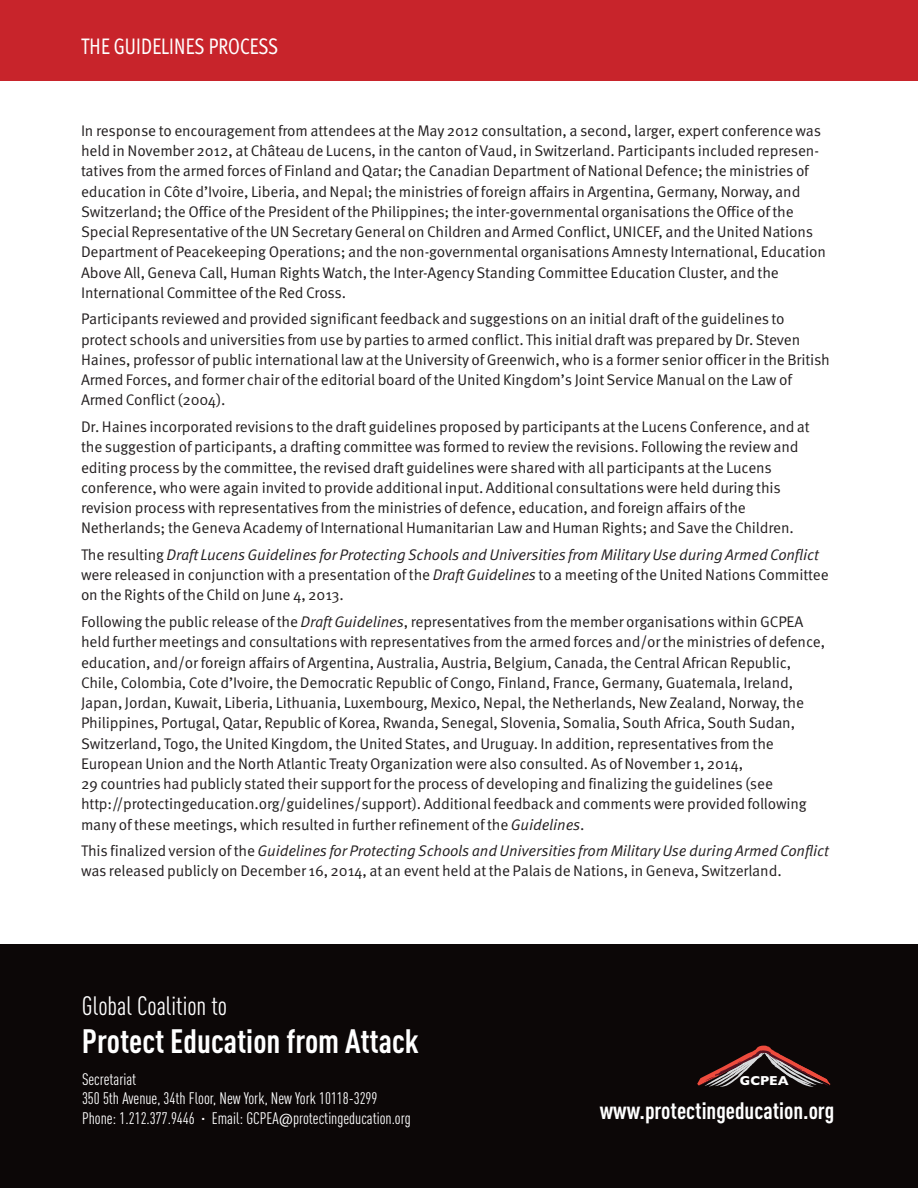
<style>
.page{position:relative;width:918px;height:1188px;background:#fff}
.page>*{position:absolute;margin:0;border:0;box-sizing:border-box;transform-origin:0 0}
.t1{font:700 33.45px "DIN Cond";color:#fff}
.t2{font:26.25px "DIN Cond";color:#fff}
.t3{font:700 23.4px "DIN Cond";color:#fff}
.t4{font:condensed 22.5px "Meta Pro";color:#fff;scale:.9 1}
.t5{font:16.5px/19.5px "DIN Cond";color:#fff}
.t6{font:15.3px/20.2px "Meta Pro Norm";letter-spacing:-.01em;color:#231f20}
.t7{font:15.3px "Meta Pro Norm Ita";letter-spacing:-.01em;color:#231f20}
.t8{font:700 13.05px "Gill Sans";color:#fff}
.s1{font-family:"Meta Pro Norm"}
.s2{font-family:"Meta Pro Norm Ita"}
.s3{font-family:"Meta Cond Normal"}
</style>
<div class="page">
<div style="left:0;top:0;width:918px;height:81px;background:#c8242b"></div>
<div style="left:0;top:944px;width:918px;height:244px;background:#0c0707"></div>
<svg style="left:697px;top:1046px;width:134px;height:41px"></svg>
<h3 class="t4" style="left:81px;top:38px;width:221px">THE GUIDELINES PROCESS</h3>
<p class="t6" style="left:81px;top:122px;width:746px">In response to encouragement from attendees at the May 2012 consultation, a second, larger, expert conference was held in November 2012, at Château de Lucens, in the canton ofVaud, inSwitzerland. Participants included represen&shy;tatives from the armed forces of Finland and Qatar; the Canadian Department of National Defence; the ministries of education in Côte d’Ivoire, Liberia, and Nepal; the ministries of foreign affairs in Argentina, Germany, Norway, and Switzerland; the Office ofthe President ofthe Philippines; the inter-governmental organisations the Office ofthe Special Representative ofthe UNSecretary General on Children and Armed Conflict, UNICEF, and the United Nations Department of Peacekeeping Operations; and the non-governmental organisations Amnesty International, Education Above All, Geneva Call, Human Rights Watch, the Inter-AgencyStanding Committee Education Cluster, and the International Committee ofthe Red Cross.</p>
<p class="t6" style="left:81px;top:310px;width:750px">Participants reviewed and provided significant feedback and suggestions on an initial draft ofthe guidelines to protect schools and universities from use by parties to armed conflict. This initial draft was prepared by Dr.Steven Haines, professor of public international law at the University of Greenwich, who is a former senior officer in the British Armed Forces, and former chair ofthe editorial board ofthe United Kingdom’s JointService Manual on the Law of Armed Conflict (2004).</p>
<p class="t6" style="left:81px;top:418px;width:730px">Dr. Haines incorporated revisions to the draft guidelines proposed by participants at the Lucens Conference, and at the suggestion of participants, a drafting committee was formed to review the revisions. Following the review and editing process by the committee, the revised draft guidelines were shared with all participants at the Lucens conference, who were again invited to provide additional input. Additional consultations were held during this revision process with representatives from the ministries of defence, education, and foreign affairs ofthe Netherlands; the Geneva Academy of International Humanitarian Law and Human Rights; andSave the Children.</p>
<p class="t7" style="left:81px;top:549px;width:739px"><span class="s1">The resulting</span> Draft Lucens Guidelines forProtecting Schools and Universities from Military Use during Armed Conflict</p>
<p class="t6" style="left:81px;top:566px;width:749px">were released in conjunction with a presentation ofthe <span class="s2">Draft Guidelines</span> to a meeting ofthe United Nations Committee on the Rights ofthe Child on June 4, 2013.</p>
<p class="t6" style="left:81px;top:613px;width:746px">Following the public release ofthe <span class="s2">Draft Guidelines</span>, representatives from the member organisations within GCPEA held further meetings and consultations with representatives from the armed forces and/or the ministries of defence, education, and/or foreign affairs of Argentina, Australia, Austria, Belgium, Canada, the Central African Republic, Chile, Colombia, Cote d’Ivoire, the Democratic Republic of Congo, Finland, France, Germany, Guatemala, Ireland, Japan, Jordan, Kuwait, Liberia, Lithuania, Luxembourg, Mexico, Nepal, the Netherlands, New Zealand, Norway, the Philippines, Portugal, Qatar, Republic of Korea, Rwanda,Senegal,Slovenia,Somalia,South Africa,SouthSudan, Switzerland, Togo, the United Kingdom, the UnitedStates, and Uruguay. In addition, representatives from the European Union and the North Atlantic Treaty Organization were also consulted. As of November 1, 2014,<br>29 countries had publicly stated their support for the process of developing and finalizing the guidelines (see http://protectingeducation.org/guidelines/support). Additional feedback and comments were provided following many ofthese meetings, which resulted in further refinement ofthe <span class="s2">Guidelines</span>.</p>
<p class="t7" style="left:81px;top:845px;width:749px"><span class="s1">This finalizedversion of the</span> Guidelines forProtecting Schools and Universities from Military Use during Armed Conflict</p>
<p class="t6" style="left:81px;top:862px;width:702px">was released publicly on December 16, 2014, at an event held at the Palais de Nations, in Geneva,Switzerland.</p>
<h2 class="t2" style="left:82px;top:996px;width:147px">Global Coalition to</h2>
<h1 class="t1" style="left:82px;top:1030px;width:338px">Protect Education from Attack</h1>
<p class="t5" style="left:82px;top:1071px;width:330px">Secretariat<br>350 5th Avenue, 34th Floor, New York, New York 10118-3299<br>Phone: 1.212.377.9446 · Email: GCPEA<span class="s3">@</span>protectingeducation.org</p>
<p class="t8" style="left:740px;top:1073px;width:50px">GCPEA</p>
<h3 class="t3" style="left:600px;top:1102px;width:236px">www.protectingeducation.org</h3>
</div>
